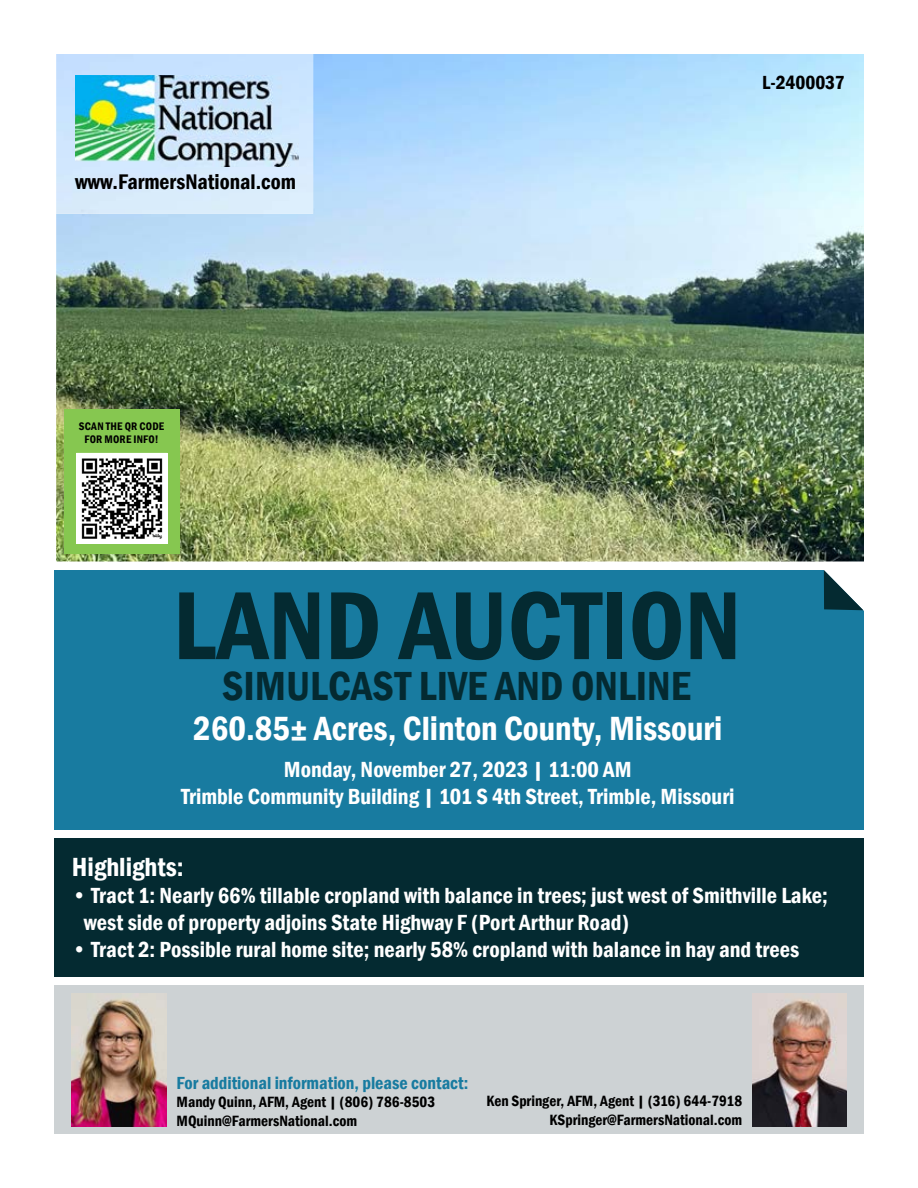
<style>
.page{position:relative;width:918px;height:1188px;background:#fff}
.page>*{position:absolute;margin:0;border:0;box-sizing:border-box;transform-origin:0 0}
.t1{font:600 condensed 100.05px "Franklin Gothic";color:#042a31}
.t2{font:600 condensed 41.7px "Franklin Gothic";color:#042a31}
.t3{font:600 condensed 34.5px "Franklin Gothic";color:#fff}
.t4{font:600 condensed 27px "Franklin Gothic";color:#fff}
.t5{font:600 condensed 22.5px/27px "Franklin Gothic";color:#fff}
.t6{font:600 condensed 21.75px "Franklin Gothic";color:#000}
.t7{font:600 condensed 19.5px "Franklin Gothic";color:#000}
.t8{font:600 condensed 18px "Franklin Gothic";color:#187ba0}
.t9{font:600 condensed 15.3px/18.3px "Franklin Gothic";color:#000}
.t10{font:600 condensed 11.25px/13.5px "Franklin Gothic";letter-spacing:.02em;color:#000;text-align:center}
</style>
<div class="page">
<div style="left:54px;top:838px;width:810px;height:139px;background:#042a31"></div>
<div style="left:54px;top:986px;width:810px;height:148px;background:#cdd2d4"></div>
<img style="left:752px;top:993px;width:95px;height:133px">
<img style="left:72px;top:993px;width:94px;height:133px">
<div style="left:54px;top:570px;width:810px;height:260px;background:#187ba0"></div>
<svg style="left:822px;top:561px;width:42px;height:50px"></svg>
<img style="left:56px;top:54px;width:808px;height:507px">
<img style="left:56px;top:54px;width:257px;height:160px">
<img style="left:75px;top:75px;width:224px;height:92px">
<div style="left:64px;top:409px;width:115px;height:145px;background:#86c750"></div>
<img style="left:76px;top:453px;width:91px;height:90px">
<p class="t6" style="left:75px;top:168px;width:223px">www.FarmersNational.com</p>
<p class="t7" style="left:762px;top:69px;width:84px">L-2400037</p>
<p class="t10" style="left:79px;top:419px;width:87px">SCAN THE QR CODE<br>FOR MORE INFO!</p>
<h1 class="t1" style="left:173px;top:559px;width:570px">LAND AUCTION</h1>
<h2 class="t2" style="left:222px;top:658px;width:470px">SIMULCAST LIVE AND ONLINE</h2>
<h3 class="t3" style="left:193px;top:706px;width:531px">260.85± Acres, Clinton County, Missouri</h3>
<p class="t5" style="left:181px;top:756px;width:555px;text-align:center">Monday, November 27, 2023 | 11:00 AM<br>Trimble Community Building | 101 S 4th Street, Trimble, Missouri</p>
<p class="t4" style="left:72px;top:849px;width:113px">Highlights:</p>
<p class="t5" style="left:84px;top:881px;width:745px;text-indent:-12px">• Tract 1: Nearly 66% tillable cropland with balance in trees; just west of Smithville Lake; west side of property adjoins State Highway F (Port Arthur Road)</p>
<p class="t5" style="left:72px;top:935px;width:729px">• Tract 2: Possible rural home site; nearly 58% cropland with balance in hay and trees</p>
<p class="t8" style="left:177px;top:1071px;width:293px">For additional information, please contact:</p>
<p class="t9" style="left:177px;top:1093px;width:260px">Mandy Quinn, AFM, Agent | (806) 786-8503<br>MQuinn@FarmersNational.com</p>
<p class="t9" style="left:486px;top:1092px;width:257px;text-align:right">Ken Springer, AFM, Agent | (316) 644-7918<br>KSpringer@FarmersNational.com</p>
</div>
